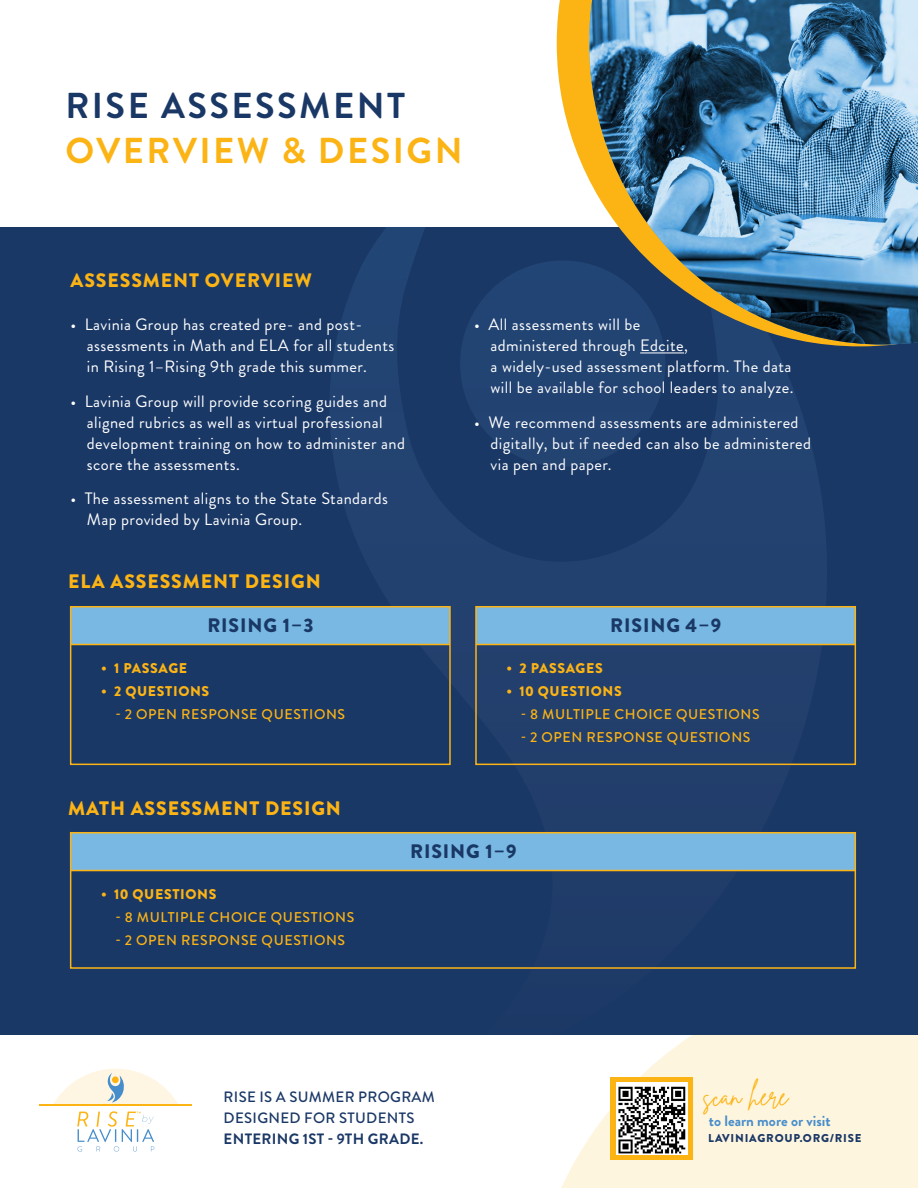
<style>
.page{position:relative;width:918px;height:1188px;background:#fff}
.page>*{position:absolute;margin:0;border:0;box-sizing:border-box;transform-origin:0 0}
.t1{font:700 36px "Brandon Grotesque";letter-spacing:.07em;color:#fcb415}
.t2{font:700 36px "Brandon Grotesque";letter-spacing:.07em;color:#1a3866}
.t3{font:27px "Brittany Signature";color:#fcb415}
.t4{font:900 19.5px "Brandon Grotesque";letter-spacing:.045em;color:#fcb415}
.t5{font:900 19.5px "Brandon Grotesque";letter-spacing:.045em;color:#1a3866}
.t6{font:16.5px/21px "Brandon Grotesque";letter-spacing:.025em;color:#fff}
.t7{font:500 15px/21px "Brandon Grotesque";letter-spacing:.02em;color:#1a3866}
.t8{font:700 15px "Brandon Grotesque";letter-spacing:.02em;color:#1a3866}
.t9{font:700 15px "Brandon Grotesque";color:#468dcb}
.t10{font:500 14.1px "Brandon Grotesque";letter-spacing:.045em;color:#fcb415}
.t11{font:900 14.1px "Brandon Grotesque";letter-spacing:.045em;color:#fcb415}
.t12{font:900 11.4px "Brandon Grotesque";letter-spacing:.07em;color:#1a3866}
</style>
<div class="page">
<svg style="left:561px;top:1035px;width:357px;height:153px;fill:#fef5de"></svg>
<div style="left:611px;top:1078px;width:82px;height:82px;background:#fcb415"></div>
<img style="left:616px;top:1083px;width:72px;height:72px">
<div style="left:0;top:227px;width:918px;height:808px;background:#1a3866"></div>
<svg style="left:325px;top:227px;width:516px;height:539px"></svg>
<div style="left:476px;top:607px;width:379px;height:37px;background:#78b8e3"></div>
<div style="left:71px;top:607px;width:379px;height:37px;background:#78b8e3"></div>
<div style="left:475px;top:606px;width:381px;height:159px;border:2px solid #fcb415"></div>
<div style="left:70px;top:606px;width:381px;height:159px;border:2px solid #fcb415"></div>
<svg style="left:69px;top:831px;width:788px;height:138px"></svg>
<svg style="left:557px;top:0;width:331px;height:346px"></svg>
<img style="left:589px;top:0;width:329px;height:345px">
<hr style="left:71px;top:644px;width:379px;height:1px;background:#fcb415">
<hr style="left:476px;top:644px;width:379px;height:1px;background:#fcb415">
<hr style="left:71px;top:870px;width:784px;height:1px;background:#fcb415">
<hr style="left:640px;top:353px;width:44px;height:1px;background:#fff">
<hr style="left:39px;top:1105px;width:153px;height:1px;background:#fcb415">
<svg style="left:52px;top:1069px;width:127px;height:83px"></svg>
<h1 class="t2" style="left:65px;top:81px;width:341px">RISE ASSESSMENT</h1>
<h1 class="t1" style="left:65px;top:126px;width:399px">OVERVIEW &amp; DESIGN</h1>
<p class="t4" style="left:71px;top:267px;width:243px">ASSESSMENT OVERVIEW</p>
<p class="t6" style="left:87px;top:314px;width:309px;text-indent:-16px">• Lavinia Group has created pre- and post&shy;assessments in Math and ELA for all students in Rising 1–Rising 9th grade this summer.</p>
<p class="t6" style="left:87px;top:391px;width:320px;text-indent:-16px">• Lavinia Group will provide scoring guides and aligned rubrics as well as virtual professional development training on how to administer and score the assessments.</p>
<p class="t6" style="left:87px;top:488px;width:303px;text-indent:-16px">• The assessment aligns to the State Standards<br>Map provided by Lavinia Group.</p>
<p class="t4" style="left:68px;top:567px;width:254px">ELA ASSESSMENT DESIGN</p>
<p class="t6" style="left:491px;top:314px;width:305px;text-indent:-16px">• All assessments will be<br>administered through Edcite,<br>a widely-used assessment platform. The data will be available for school leaders to analyze.</p>
<p class="t6" style="left:491px;top:412px;width:322px;text-indent:-16px">• We recommend assessments are administered digitally, but if needed can also be administered via pen and paper.</p>
<p class="t5" style="left:207px;top:612px;width:108px">RISING 1–3</p>
<p class="t5" style="left:610px;top:612px;width:112px">RISING 4–9</p>
<p class="t11" style="left:101px;top:658px;width:87px">• 1 PASSAGE</p>
<p class="t11" style="left:101px;top:681px;width:110px">• 2 QUESTIONS</p>
<p class="t10" style="left:116px;top:704px;width:231px">- 2 OPEN RESPONSE QUESTIONS</p>
<p class="t4" style="left:68px;top:795px;width:274px">MATH ASSESSMENT DESIGN</p>
<p class="t11" style="left:101px;top:884px;width:117px">• 10 QUESTIONS</p>
<p class="t10" style="left:116px;top:907px;width:240px">- 8 MULTIPLE CHOICE QUESTIONS</p>
<p class="t10" style="left:116px;top:930px;width:231px">- 2 OPEN RESPONSE QUESTIONS</p>
<p class="t11" style="left:507px;top:658px;width:98px">• 2 PASSAGES</p>
<p class="t11" style="left:507px;top:681px;width:117px">• 10 QUESTIONS</p>
<p class="t10" style="left:521px;top:704px;width:240px">- 8 MULTIPLE CHOICE QUESTIONS</p>
<p class="t10" style="left:521px;top:727px;width:231px">- 2 OPEN RESPONSE QUESTIONS</p>
<p class="t5" style="left:410px;top:838px;width:108px">RISING 1–9</p>
<p class="t7" style="left:224px;top:1087px;width:213px">RISE IS A SUMMER PROGRAM<br>DESIGNED FOR STUDENTS</p>
<p class="t8" style="left:224px;top:1129px;width:201px">ENTERING 1ST - 9TH GRADE.</p>
<h2 class="t3" style="left:703px;top:1078px;width:87px">scan here</h2>
<p class="t9" style="left:709px;top:1110px;width:123px">to learn more or visit</p>
<p class="t12" style="left:708px;top:1130px;width:155px">LAVINIAGROUP.ORG/RISE</p>
</div>
